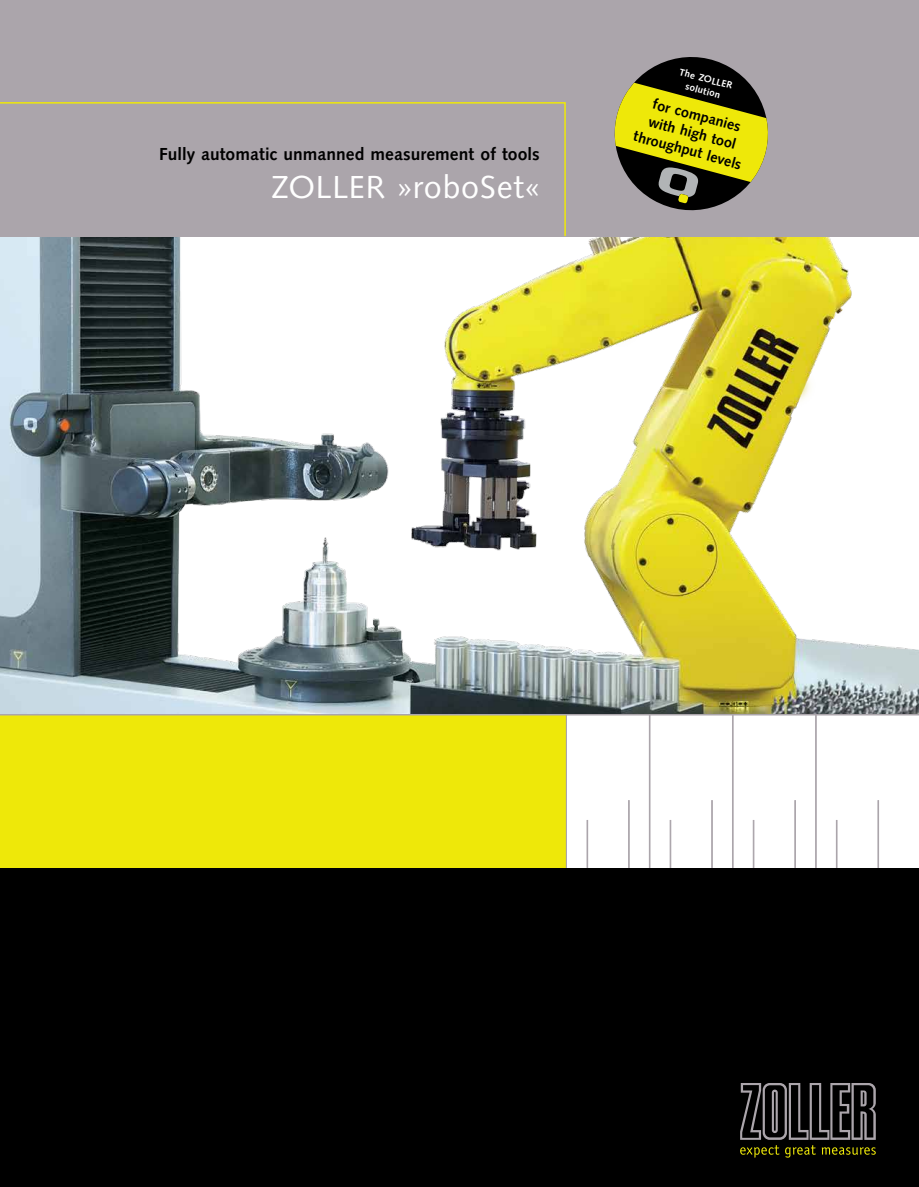
<style>
.page{position:relative;width:919px;height:1187px;background:#fff}
.page>*{position:absolute;margin:0;border:0;box-sizing:border-box;transform-origin:0 0}
.t1{font:33px "Syntax";letter-spacing:.025em;color:#fff}
.t2{font:500 18px "Syntax";letter-spacing:.005em;color:#000}
.t3{font:500 15px/18px "Syntax";color:#000;text-align:center}
.t4{font:500 10.05px/12px "Syntax";color:#fff;text-align:center}
</style>
<div class="page">
<img style="left:2px;top:236px;width:916px;height:478px">
<hr style="left:586px;top:819px;width:1px;height:48px;background:#aba5ab">
<hr style="left:669px;top:819px;width:1px;height:48px;background:#aba5ab">
<hr style="left:752px;top:819px;width:1px;height:48px;background:#aba5ab">
<hr style="left:835px;top:819px;width:1px;height:48px;background:#aba5ab">
<hr style="left:648px;top:714px;width:2px;height:153px;background:#aba5ab">
<div style="left:0;top:714px;width:566px;height:153px;background:#eee809"></div>
<div style="left:0;top:867px;width:918px;height:319px;background:#000"></div>
<hr style="left:566px;top:714px;width:1px;height:153px;background:#aba5ab">
<hr style="left:587px;top:819px;width:1px;height:48px;background:#aba5ab">
<hr style="left:670px;top:819px;width:1px;height:48px;background:#aba5ab">
<hr style="left:753px;top:819px;width:1px;height:48px;background:#aba5ab">
<hr style="left:836px;top:819px;width:1px;height:48px;background:#aba5ab">
<hr style="left:628px;top:800px;width:1px;height:67px;background:#aba5ab">
<hr style="left:711px;top:800px;width:1px;height:67px;background:#aba5ab">
<hr style="left:794px;top:800px;width:1px;height:67px;background:#aba5ab">
<hr style="left:877px;top:800px;width:2px;height:67px;background:#aba5ab">
<hr style="left:732px;top:714px;width:1px;height:153px;background:#aba5ab">
<hr style="left:815px;top:714px;width:1px;height:153px;background:#aba5ab">
<hr style="left:0;top:714px;width:918px;height:1px;background:#aba5ab">
<div style="left:0;top:0;width:918px;height:236px;background:#aba5ab"></div>
<svg style="left:2px;top:102px;width:564px;height:135px"></svg>
<svg style="left:0;top:102px;width:2px;height:766px"></svg>
<svg style="left:614px;top:57px;width:154px;height:154px"></svg>
<svg style="left:740px;top:1083px;width:135px;height:74px"></svg>
<p class="t2" style="left:159px;top:143px;width:382px">Fully automatic unmanned measurement of tools</p>
<h1 class="t1" style="left:271px;top:168px;width:270px">ZOLLER »roboSet«</h1>
<p class="t4" style="left:681px;top:66px;width:56px;rotate:15deg">The ZOLLER solution</p>
<p class="t3" style="left:645px;top:92px;width:113px;rotate:15deg">for companies with high tool throughput levels</p>
</div>
